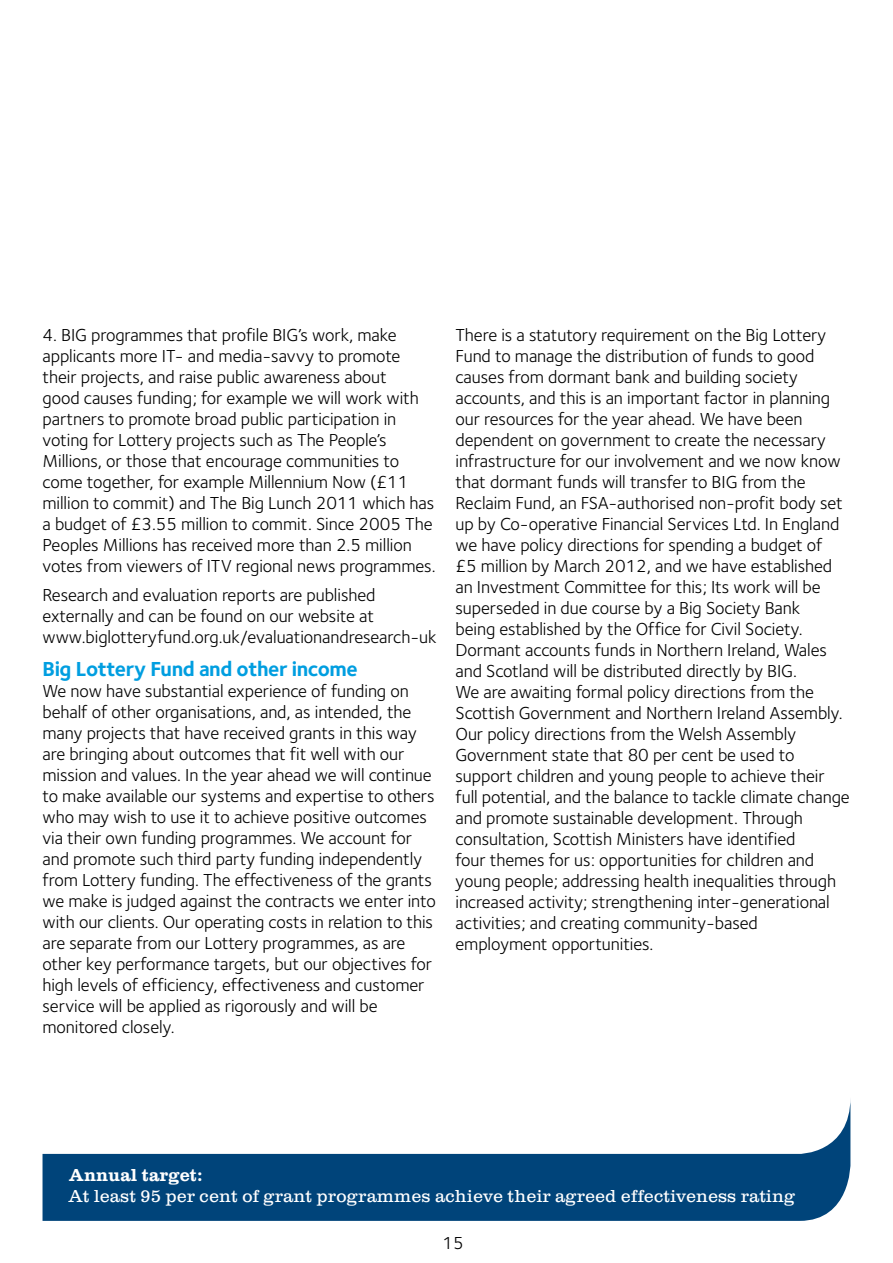
<style>
.page{position:relative;width:893px;height:1263px;background:#fff}
.page>*{position:absolute;margin:0;border:0;box-sizing:border-box;transform-origin:0 0}
.t1{font:700 21px "Foundry Sterling OT2";letter-spacing:-.02em;color:#009ee0}
.t2{font:18px/21px "Foundry Sterling OT2";letter-spacing:-.005em;color:#000}
.t3{font:300 18px "Clarendon LT";color:#fff}
.t4{font:700 18px "Clarendon LT";color:#fff}
</style>
<div class="page">
<svg style="left:43px;top:1106px;width:807px;height:115px;fill:#00447a"></svg>
<p class="t2" style="left:43px;top:323px;width:395px">4. BIG programmes that profile BIG’s work, make applicants more IT- and media-savvy to promote their projects, and raise public awareness about<br>good causes funding; for example we will work with partners to promote broad public participation in voting for Lottery projects such as The People’s Millions, or those that encourage communities to come together, for example Millennium Now (£11 million to commit) and The Big Lunch 2011 which has a budget of £3.55 million to commit. Since 2005 The Peoples Millions has received more than 2.5 million votes from viewers of ITV regional news programmes.</p>
<p class="t2" style="left:43px;top:584px;width:395px">Research and evaluation reports are published externally and can be found on our website at www.biglotteryfund.org.uk/evaluationandresearch-uk</p>
<p class="t1" style="left:43px;top:652px;width:317px">Big Lottery Fund and other income</p>
<p class="t2" style="left:43px;top:679px;width:395px">We now have substantial experience of funding on behalf of other organisations, and, as intended, the many projects that have received grants in this way are bringing about outcomes that fit well with our mission and values. In the year ahead we will continue to make available our systems and expertise to others who may wish to use it to achieve positive outcomes via their own funding programmes. We account for and promote such third party funding independently from Lottery funding. The effectiveness of the grants we make is judged against the contracts we enter into with our clients. Our operating costs in relation to this are separate from our Lottery programmes, as are other key performance targets, but our objectives for high levels of efficiency, effectiveness and customer service will be applied as rigorously and will be monitored closely.</p>
<p class="t2" style="left:455px;top:323px;width:396px">There is a statutory requirement on the Big Lottery Fund to manage the distribution of funds to good causes from dormant bank and building society accounts, and this is an important factor in planning our resources for the year ahead. We have been dependent on government to create the necessary infrastructure for our involvement and we now know that dormant funds will transfer to BIG from the Reclaim Fund, an FSA-authorised non-profit body set up by Co-operative Financial Services Ltd. In England we have policy directions for spending a budget of<br>£5 million by March 2012, and we have established an Investment Committee for this; Its work will be superseded in due course by a Big Society Bank<br>being established by the Office for Civil Society.<br>Dormant accounts funds in Northern Ireland, Wales and Scotland will be distributed directly by BIG.<br>We are awaiting formal policy directions from the Scottish Government and Northern Ireland Assembly.<br>Our policy directions from the Welsh Assembly Government state that 80 per cent be used to support children and young people to achieve their full potential, and the balance to tackle climate change and promote sustainable development. Through consultation, Scottish Ministers have identified<br>four themes for us: opportunities for children and young people; addressing health inequalities through increased activity; strengthening inter-generational activities; and creating community-based employment opportunities.</p>
<p class="t4" style="left:69px;top:1164px;width:135px">Annual target:</p>
<p class="t3" style="left:69px;top:1185px;width:727px">At least 95 per cent of grant programmes achieve their agreed effectiveness rating</p>
<p class="t2" style="left:442px;top:1231px;width:23px">15</p>
</div>
